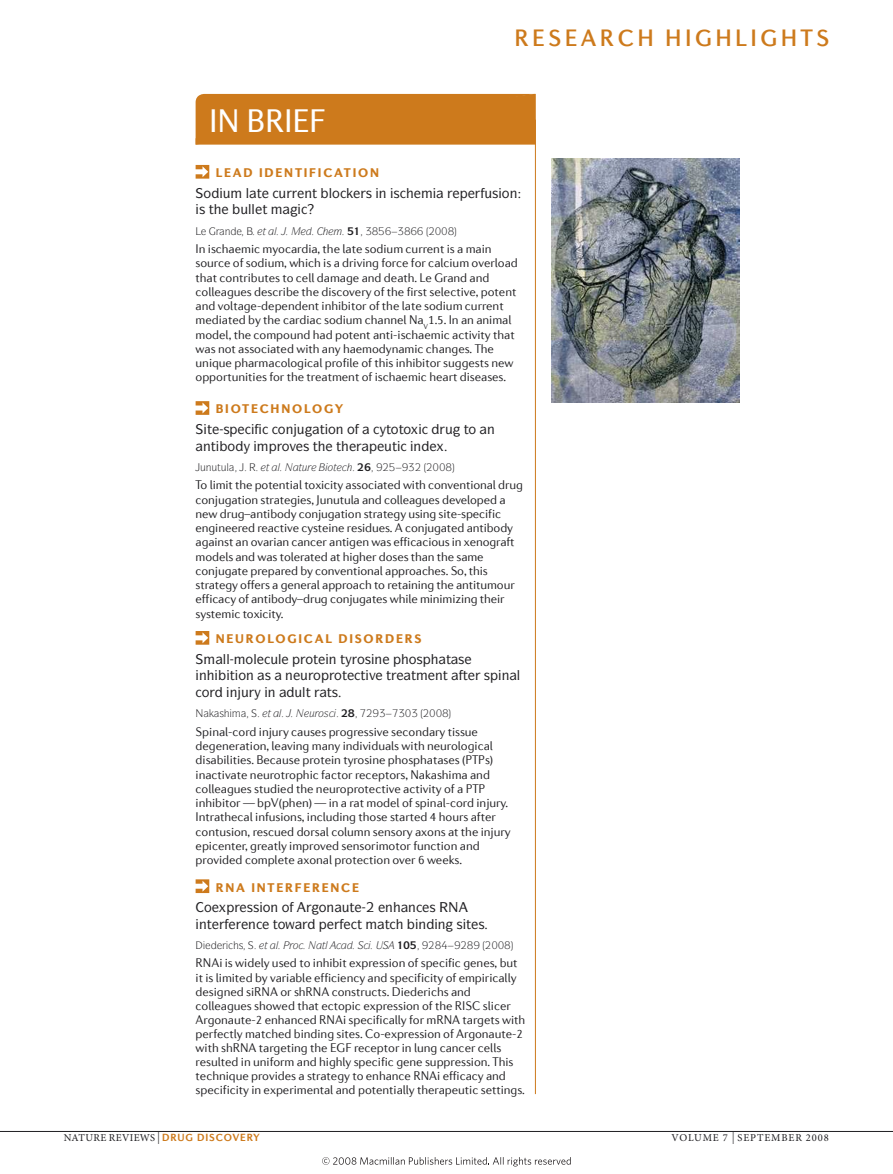
<style>
.page{position:relative;width:893px;height:1174px;background:#fff}
.page>*{position:absolute;margin:0;border:0;box-sizing:border-box;transform-origin:0 0}
.t1{font:33px "Diverda Sans Com";letter-spacing:-.005em;color:#fff}
.t2{font:500 24px "Diverda Sans Com";letter-spacing:.14em;color:#cd7a1c}
.t3{font:500 13.5px "ITC Symbol Std";color:#1f1e21}
.t4{font:300 12.75px/14.2px "Diverda Sans Com";letter-spacing:-.005em;color:#1f1e21}
.t5{font:900 12.75px "Diverda Sans Com";letter-spacing:.14em;color:#cd7a1c}
.t6{font:10.5px "Minion Pro";letter-spacing:.03em;color:#1f1e21}
.t7{font:10.5px "Minion Pro";letter-spacing:.07em;color:#1f1e21}
.t8{font:10.5px "ITC Symbol Std";color:#1f1e21}
.t9{font:italic 10.5px "ITC Symbol Std";color:#1f1e21}
.s1{font-size:12px}
.s2{font-family:"Diverda Sans Com";font-weight:700;color:#cd7a1c}
</style>
<div class="page">
<hr style="left:0;top:1131px;width:893px;height:1px;background:#1f1e21">
<div style="left:196px;top:94px;width:340px;height:51px;background:#cd7a1c"></div>
<hr style="left:535px;top:120px;width:1px;height:974px;background:#cd7a1c">
<svg style="left:196px;top:165px;width:13px;height:14px"></svg>
<svg style="left:196px;top:401px;width:13px;height:14px"></svg>
<svg style="left:196px;top:631px;width:13px;height:13px"></svg>
<svg style="left:196px;top:879px;width:13px;height:14px"></svg>
<img style="left:551px;top:158px;width:188px;height:244px">
<svg style="left:322px;top:1157px;width:249px;height:9px"></svg>
<h1 class="t1" style="left:209px;top:102px;width:118px">IN BRIEF</h1>
<h2 class="t2" style="left:514px;top:24px;width:316px">RESEARCH HIGHLIGHTS</h2>
<p class="t5" style="left:216px;top:165px;width:165px">LEAD IDENTIFICATION</p>
<p class="t3" style="left:204px;top:184px;width:60px">□◆ ●▼</p>
<p class="t3" style="left:279px;top:184px;width:63px">◆ ■▼ ●□</p>
<p class="t3" style="left:366px;top:184px;width:36px">▲ ■ ▲</p>
<p class="t3" style="left:484px;top:184px;width:34px">◆▲ □■</p>
<p class="t3" style="left:240px;top:201px;width:28px">◆●● ▼</p>
<p class="t8" style="left:225px;top:224px;width:7px">■</p>
<p class="t4" style="left:196px;top:242px;width:324px">In ischaemic myocardia, the late sodium current is a main source of sodium, which is a driving force for calcium overload that contributes to cell damage and death. Le Grand and colleagues describe the discovery of the first selective, potent and voltage-dependent inhibitor of the late sodium current mediated by the cardiac sodium channel Na<sub>V</sub>1.5. In an animal model, the compound had potent anti-ischaemic activity that was not associated with any haemodynamic changes. The unique pharmacological profile of this inhibitor suggests new opportunities for the treatment of ischaemic heart diseases.</p>
<p class="t5" style="left:216px;top:401px;width:129px">BIOTECHNOLOGY</p>
<p class="t3" style="left:278px;top:420px;width:78px">□■◆ ▼□■ □</p>
<p class="t3" style="left:386px;top:420px;width:26px">▼□▼□</p>
<p class="t3" style="left:445px;top:420px;width:51px">◆ ▼□ ■</p>
<p class="t3" style="left:203px;top:437px;width:34px">■▼ □</p>
<p class="t3" style="left:282px;top:437px;width:37px">□❖ ▲ ▼</p>
<p class="t3" style="left:384px;top:437px;width:39px">◆▼ ■</p>
<p class="t8" style="left:200px;top:460px;width:30px">◆■◆▼◆●</p>
<p class="t4" style="left:196px;top:478px;width:329px">To limit the potential toxicity associated with conventional drug conjugation strategies, Junutula and colleagues developed a new drug–antibody conjugation strategy using site-specific engineered reactive cysteine residues. A conjugated antibody against an ovarian cancer antigen was efficacious in xenograft models and was tolerated at higher doses than the same conjugate prepared by conventional approaches. So, this strategy offers a general approach to retaining the antitumour efficacy of antibody–drug conjugates while minimizing their systemic toxicity.</p>
<p class="t5" style="left:216px;top:631px;width:207px">NEUROLOGICAL DISORDERS</p>
<p class="t3" style="left:223px;top:650px;width:60px">●● □● ◆●</p>
<p class="t3" style="left:305px;top:650px;width:78px">□▼ ■ ▼ □▲■</p>
<p class="t3" style="left:199px;top:667px;width:194px">■ ▼□■ ▲ ■◆□ □▼ ▼❖ ▼</p>
<p class="t3" style="left:411px;top:667px;width:111px">▼ ■▼ ▼ ▲■●</p>
<p class="t3" style="left:202px;top:683px;width:48px">□ ■ ◆</p>
<p class="t3" style="left:268px;top:683px;width:72px">■ ◆●▼ ▼▲</p>
<p class="t9" style="left:309px;top:707px;width:21px">◆ □▲</p>
<p class="t8" style="left:379px;top:707px;width:40px">✓ ✓✓</p>
<p class="t4" style="left:196px;top:724px;width:317px">Spinal-cord injury causes progressive secondary tissue degeneration, leaving many individuals with neurological disabilities. Because protein tyrosine phosphatases (PTPs) inactivate neurotrophic factor receptors, Nakashima and colleagues studied the neuroprotective activity of a PTP inhibitor — bpV(phen) — in a rat model of spinal-cord injury.<br>Intrathecal infusions, including those started 4 hours after contusion, rescued dorsal column sensory axons at the injury epicenter, greatly improved sensorimotor function and provided complete axonal protection over 6 weeks.</p>
<p class="t5" style="left:216px;top:879px;width:145px">RNA INTERFERENCE</p>
<p class="t3" style="left:247px;top:898px;width:44px">▲▲ □■ □</p>
<p class="t3" style="left:319px;top:898px;width:37px">□■ ◆▼</p>
<p class="t3" style="left:385px;top:898px;width:52px">■■▲</p>
<p class="t3" style="left:248px;top:915px;width:39px">■ ▼□</p>
<p class="t3" style="left:419px;top:915px;width:68px">■ ■ ▲▼▲</p>
<p class="t8" style="left:239px;top:938px;width:41px">▲ ▼ ●</p>
<p class="t9" style="left:293px;top:938px;width:36px">□ ▼●</p>
<p class="t4" style="left:196px;top:956px;width:331px">RNAi is widely used to inhibit expression of specific genes, but it is limited by variable efficiency and specificity of empirically designed siRNA or shRNA constructs. Diederichs and colleagues showed that ectopic expression of the RISC slicer Argonaute-2 enhanced RNAi specifically for mRNA targets with perfectly matched binding sites. Co-expression of Argonaute-2 with shRNA targeting the EGF receptor in lung cancer cells resulted in uniform and highly specific gene suppression. This technique provides a strategy to enhance RNAi efficacy and specificity in experimental and potentially therapeutic settings.</p>
<p class="t6" style="left:64px;top:1130px;width:198px">NATURE REVIEWS <span class="s1">|</span> <span class="s2">DRUG DISCOVERY</span></p>
<p class="t7" style="left:672px;top:1130px;width:159px">VOLUME 7 <span class="s1">|</span> SEPTEMBER 2008</p>
</div>
